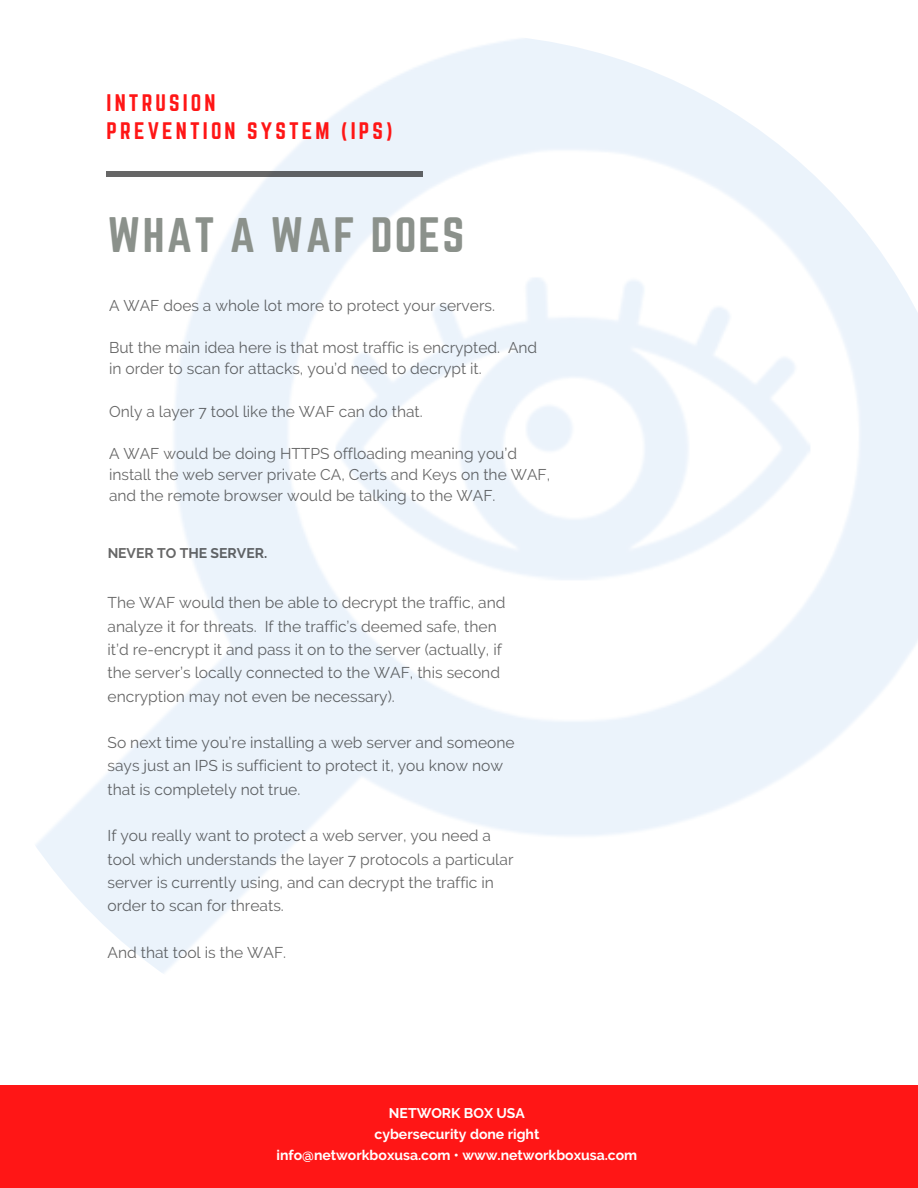
<style>
.page{position:relative;width:918px;height:1188px;background:#fff}
.page>*{position:absolute;margin:0;border:0;box-sizing:border-box;transform-origin:0 0}
.t1{font:43.65px "Norwester";letter-spacing:.05em;color:#8b918b}
.t2{font:21px/28.7px "Norwester";letter-spacing:.15em;color:#ff1616}
.t3{font:15.6px/23.2px "Raleway";color:#000}
.t4{font:700 13.95px/21.1px "Raleway";color:#fff;text-align:center}
.t5{font:700 13.95px "Raleway";color:#000}
</style>
<div class="page">
<img style="left:35px;top:38px;width:883px;height:936px">
<div style="left:106px;top:171px;width:316px;height:6px;background:#666"></div>
<div style="left:0;top:1086px;width:918px;height:102px;background:#ff1616"></div>
<h2 class="t2" style="left:107px;top:89px;width:287px">INTRUSION<br>PREVENTION SYSTEM (IPS)</h2>
<h1 class="t1" style="left:108px;top:214px;width:358px">WHAT A WAF DOES</h1>
<p class="t3" style="left:109px;top:294px;width:387px">A WAF does a whole lot more to protect your servers.</p>
<p class="t3" style="left:109px;top:337px;width:430px;line-height:21.1px">But the main idea here is that most traffic is encrypted. And in order to scan for attacks, you’d need to decrypt it.</p>
<p class="t3" style="left:109px;top:400px;width:315px">Only a layer 7 tool like the WAF can do that.</p>
<p class="t3" style="left:109px;top:443px;width:443px;line-height:21.1px">A WAF would be doing HTTPS offloading meaning you’d install the web server private CA, Certs and Keys on the WAF, and the remote browser would be talking to the WAF.</p>
<p class="t5" style="left:108px;top:545px;width:161px">NEVER TO THE SERVER.</p>
<p class="t3" style="left:108px;top:591px;width:399px">The WAF would then be able to decrypt the traffic, and analyze it for threats. If the traffic’s deemed safe, then it’d re-encrypt it and pass it on to the server (actually, if the server’s locally connected to the WAF, this second encryption may not even be necessary).</p>
<p class="t3" style="left:108px;top:731px;width:409px">So next time you’re installing a web server and someone says just an IPS is sufficient to protect it, you know now that is completely not true.</p>
<p class="t3" style="left:108px;top:824px;width:407px">If you really want to protect a web server, you need a tool which understands the layer 7 protocols a particular server is currently using, and can decrypt the traffic in order to scan for threats.</p>
<p class="t3" style="left:108px;top:941px;width:180px">And that tool is the WAF.</p>
<p class="t4" style="left:277px;top:1103px;width:362px">NETWORK BOX USA<br>cybersecurity done right<br>info@networkboxusa.com • www.networkboxusa.com</p>
</div>
